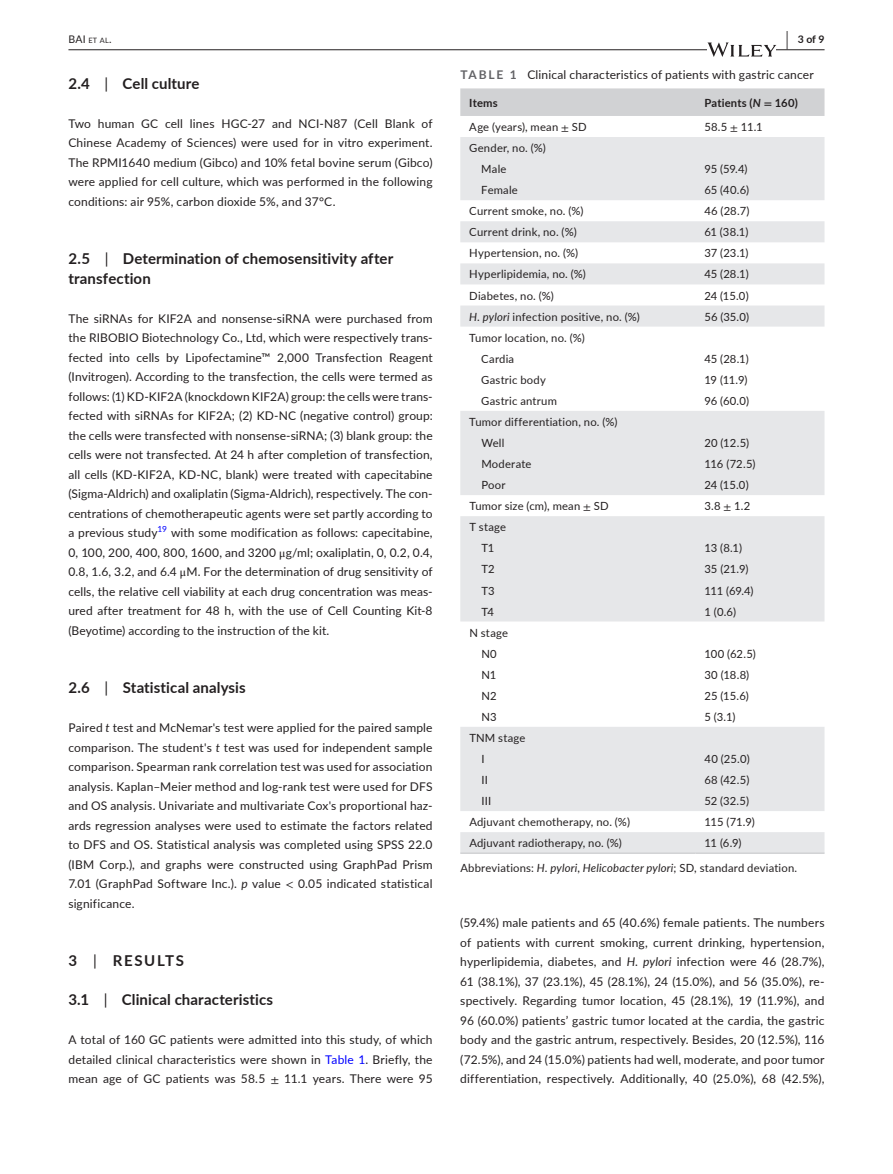
<style>
.page{position:relative;width:893px;height:1174px;background:#fff}
.page>*{position:absolute;margin:0;border:0;box-sizing:border-box;transform-origin:0 0}
.t1{font:700 15px/19.5px "Lato";letter-spacing:.005em;color:#231f20}
.t2{font:700 15px "Lato";letter-spacing:.105em;color:#231f20}
.t3{font:12px/19.5px "Lato";letter-spacing:.015em;color:#231f20;text-align:justify}
.t4{font:11.25px/21px "Lato";letter-spacing:.015em;color:#231f20}
.t5{font:700 11.25px "Lato";letter-spacing:.015em;color:#231f20}
.t6{font:10.5px "Lato";color:#231f20}
.t7{font:700 10.5px "Lato";color:#231f20}
.s1{font-size:7.35px}
.s2{font-size:19.5px}
.s3{font-weight:400}
.s4{font-weight:700;color:#636366}
.s5{font-style:italic}
.s6{font-family:"STIX"}
.s7{color:#00f}
</style>
<div class="page">
<hr style="left:68px;top:49px;width:756px;height:1px;background:#231f20">
<svg style="left:707px;top:42px;width:69px;height:15px"></svg>
<div style="left:460px;top:88px;width:364px;height:28px;background:#d1d2d4"></div>
<svg style="left:460px;top:137px;width:364px;height:715px;fill:#e6e7e9"></svg>
<hr style="left:460px;top:852px;width:235px;height:2px;background:#d1d2d4">
<hr style="left:695px;top:852px;width:129px;height:2px;background:#d1d2d4">
<p class="t6" style="left:68px;top:31px;width:45px">BAI <span class="s1">et al</span>.</p>
<p class="t7" style="left:786px;top:31px;width:40px"><span class="s2">|</span> 3 of 9</p>
<p class="t1" style="left:68px;top:73px;width:132px">2.4 <span class="s3">|</span> Cell culture</p>
<p class="t3" style="left:68px;top:113px;width:366px">Two human GC cell lines HGC-27 and NCI-N87 (Cell Blank of Chinese Academy of Sciences) were used for in vitro experiment.<br>The RPMI1640 medium (Gibco) and 10% fetal bovine serum (Gibco) were applied for cell culture, which was performed in the following conditions: air 95%, carbon dioxide 5%, and 37°C.</p>
<p class="t3" style="left:460px;top:64px;width:355px"><span class="s4">TABLE 1</span> Clinical characteristics of patients with gastric cancer</p>
<p class="t5" style="left:469px;top:94px;width:30px">Items</p>
<p class="t5" style="left:704px;top:94px;width:95px">Patients (<span class="s5">N</span> <span class="s6">=</span> 160)</p>
<p class="t4" style="left:469px;top:116px;width:119px">Age (years), mean <span class="s6">±</span> SD</p>
<p class="t4" style="left:704px;top:116px;width:60px">58.5 <span class="s6">±</span> 11.1</p>
<p class="t4" style="left:481px;top:137px;width:66px;text-indent:-12px">Gender, no. (%)<br>Male</p>
<p class="t4" style="left:704px;top:158px;width:45px">95 (59.4)</p>
<p class="t4" style="left:481px;top:179px;width:38px">Female</p>
<p class="t4" style="left:704px;top:179px;width:46px">65 (40.6)</p>
<p class="t4" style="left:469px;top:200px;width:116px">Current smoke, no. (%)</p>
<p class="t4" style="left:704px;top:200px;width:47px">46 (28.7)</p>
<p class="t4" style="left:469px;top:221px;width:109px">Current drink, no. (%)</p>
<p class="t4" style="left:704px;top:221px;width:46px">61 (38.1)</p>
<p class="t4" style="left:469px;top:242px;width:110px">Hypertension, no. (%)</p>
<p class="t4" style="left:704px;top:242px;width:46px">37 (23.1)</p>
<p class="t4" style="left:469px;top:263px;width:118px">Hyperlipidemia, no. (%)</p>
<p class="t4" style="left:704px;top:263px;width:46px">45 (28.1)</p>
<p class="t4" style="left:469px;top:284px;width:86px">Diabetes, no. (%)</p>
<p class="t4" style="left:704px;top:284px;width:46px">24 (15.0)</p>
<p class="t4" style="left:469px;top:305px;width:172px"><span class="s5">H. pylori</span> infection positive, no. (%)</p>
<p class="t4" style="left:704px;top:305px;width:46px">56 (35.0)</p>
<p class="t4" style="left:481px;top:327px;width:105px;text-indent:-12px">Tumor location, no. (%)<br>Cardia</p>
<p class="t1" style="left:68px;top:248px;width:326px">2.5 <span class="s3">|</span> Determination of chemosensitivity after transfection</p>
<p class="t3" style="left:68px;top:308px;width:366px">The siRNAs for KIF2A and nonsense-siRNA were purchased from the RIBOBIO Biotechnology Co., Ltd, which were respectively trans&shy;fected into cells by Lipofectamine™ 2,000 Transfection Reagent (Invitrogen). According to the transfection, the cells were termed as follows: (1) KD-KIF2A (knockdown KIF2A) group: the cells were trans&shy;fected with siRNAs for KIF2A; (2) KD-NC (negative control) group: the cells were transfected with nonsense-siRNA; (3) blank group: the cells were not transfected. At 24 h after completion of transfection, all cells (KD-KIF2A, KD-NC, blank) were treated with capecitabine (Sigma-Aldrich) and oxaliplatin (Sigma-Aldrich), respectively. The con&shy;centrations of chemotherapeutic agents were set partly according to a previous study<sup>19</sup> with some modification as follows: capecitabine, 0, 100, 200, 400, 800, 1600, and 3200 <span class="s6">μ</span>g/ml; oxaliplatin, 0, 0.2, 0.4, 0.8, 1.6, 3.2, and 6.4 <span class="s6">μ</span>M. For the determination of drug sensitivity of cells, the relative cell viability at each drug concentration was meas&shy;ured after treatment for 48 h, with the use of Cell Counting Kit-8 (Beyotime) according to the instruction of the kit.</p>
<p class="t4" style="left:704px;top:348px;width:46px">45 (28.1)</p>
<p class="t4" style="left:481px;top:369px;width:66px">Gastric body</p>
<p class="t4" style="left:704px;top:369px;width:45px">19 (11.9)</p>
<p class="t4" style="left:481px;top:390px;width:77px">Gastric antrum</p>
<p class="t4" style="left:704px;top:390px;width:46px">96 (60.0)</p>
<p class="t4" style="left:481px;top:411px;width:138px;text-indent:-12px">Tumor differentiation, no. (%)<br>Well</p>
<p class="t4" style="left:704px;top:432px;width:46px">20 (12.5)</p>
<p class="t4" style="left:481px;top:453px;width:52px">Moderate</p>
<p class="t4" style="left:704px;top:453px;width:53px">116 (72.5)</p>
<p class="t4" style="left:481px;top:474px;width:26px">Poor</p>
<p class="t4" style="left:704px;top:474px;width:46px">24 (15.0)</p>
<p class="t4" style="left:469px;top:495px;width:141px">Tumor size (cm), mean <span class="s6">±</span> SD</p>
<p class="t4" style="left:704px;top:495px;width:48px">3.8 <span class="s6">±</span> 1.2</p>
<p class="t4" style="left:469px;top:516px;width:38px;text-align:center">T stage<br>T1</p>
<p class="t4" style="left:704px;top:537px;width:39px">13 (8.1)</p>
<p class="t4" style="left:481px;top:558px;width:15px">T2</p>
<p class="t4" style="left:704px;top:558px;width:46px">35 (21.9)</p>
<p class="t4" style="left:481px;top:579px;width:15px">T3</p>
<p class="t4" style="left:704px;top:579px;width:51px">111 (69.4)</p>
<p class="t4" style="left:481px;top:600px;width:14px">T4</p>
<p class="t4" style="left:704px;top:600px;width:33px">1 (0.6)</p>
<p class="t4" style="left:469px;top:621px;width:40px;text-align:center">N stage<br>N0</p>
<p class="t4" style="left:704px;top:642px;width:53px">100 (62.5)</p>
<p class="t1" style="left:68px;top:677px;width:179px">2.6 <span class="s3">|</span> Statistical analysis</p>
<p class="t3" style="left:68px;top:717px;width:366px">Paired <span class="s5">t</span> test and McNemar's test were applied for the paired sample comparison. The student's <span class="s5">t</span> test was used for independent sample comparison. Spearman rank correlation test was used for association analysis. Kaplan–Meier method and log-rank test were used for DFS and OS analysis. Univariate and multivariate Cox's proportional haz&shy;ards regression analyses were used to estimate the factors related to DFS and OS. Statistical analysis was completed using SPSS 22.0 (IBM Corp.), and graphs were constructed using GraphPad Prism 7.01 (GraphPad Software Inc.). <span class="s5">p</span> value <span class="s6">&lt;</span> 0.05 indicated statistical significance.</p>
<p class="t2" style="left:68px;top:950px;width:117px">3 <span class="s3">|</span> RESULTS</p>
<p class="t1" style="left:68px;top:989px;width:206px">3.1 <span class="s3">|</span> Clinical characteristics</p>
<p class="t3" style="left:68px;top:1029px;width:366px">A total of 160 GC patients were admitted into this study, of which detailed clinical characteristics were shown in <span class="s7">Table 1</span>. Briefly, the mean age of GC patients was 58.5 <span class="s6">±</span> 11.1 years. There were 95</p>
<p class="t4" style="left:481px;top:663px;width:16px">N1</p>
<p class="t4" style="left:704px;top:663px;width:46px">30 (18.8)</p>
<p class="t4" style="left:481px;top:685px;width:17px">N2</p>
<p class="t4" style="left:704px;top:685px;width:46px">25 (15.6)</p>
<p class="t4" style="left:481px;top:706px;width:17px">N3</p>
<p class="t4" style="left:704px;top:706px;width:33px">5 (3.1)</p>
<p class="t4" style="left:481px;top:727px;width:46px;text-indent:-12px">TNM stage<br>I</p>
<p class="t4" style="left:704px;top:748px;width:47px">40 (25.0)</p>
<p class="t4" style="left:481px;top:769px;width:8px">II</p>
<p class="t4" style="left:704px;top:769px;width:46px">68 (42.5)</p>
<p class="t4" style="left:481px;top:790px;width:11px">III</p>
<p class="t4" style="left:704px;top:790px;width:46px">52 (32.5)</p>
<p class="t4" style="left:469px;top:811px;width:162px">Adjuvant chemotherapy, no. (%)</p>
<p class="t4" style="left:704px;top:811px;width:52px">115 (71.9)</p>
<p class="t4" style="left:469px;top:832px;width:154px">Adjuvant radiotherapy, no. (%)</p>
<p class="t4" style="left:460px;top:830px;width:338px;line-height:24.8px;text-indent:244px">11 (6.9)<br>Abbreviations: <span class="s5">H. pylori</span>, <span class="s5">Helicobacter pylori</span>; SD, standard deviation.</p>
<p class="t3" style="left:460px;top:912px;width:366px">(59.4%) male patients and 65 (40.6%) female patients. The numbers of patients with current smoking, current drinking, hypertension, hyperlipidemia, diabetes, and <span class="s5">H. pylori</span> infection were 46 (28.7%), 61 (38.1%), 37 (23.1%), 45 (28.1%), 24 (15.0%), and 56 (35.0%), re&shy;spectively. Regarding tumor location, 45 (28.1%), 19 (11.9%), and 96 (60.0%) patients’ gastric tumor located at the cardia, the gastric body and the gastric antrum, respectively. Besides, 20 (12.5%), 116 (72.5%), and 24 (15.0%) patients had well, moderate, and poor tumor differentiation, respectively. Additionally, 40 (25.0%), 68 (42.5%),</p>
</div>
